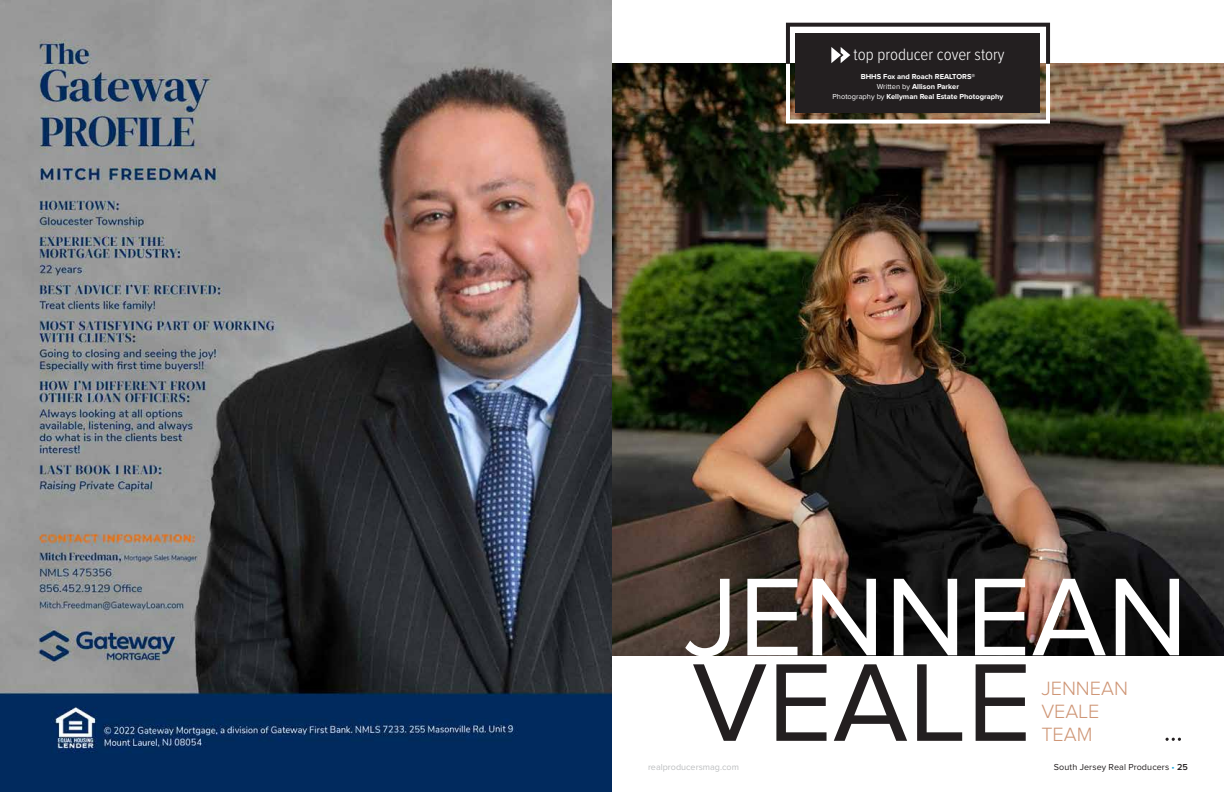
<style>
.page{position:relative;width:1224px;height:792px;background:#fff}
.page>*{position:absolute;margin:0;border:0;box-sizing:border-box;transform-origin:0 0}
.t1{font:114.7px "Proxima Nova";color:#fff}
.t2{font:114.7px "Proxima Nova";color:#231f20}
.t3{font:300 19.9px/23px "Proxima Nova";color:#cf9676}
.t4{font:300 17px "Proxima Nova Cond";color:#fff}
.t5{font:9px "Proxima Nova";letter-spacing:.01em;color:#231f20}
.t6{font:9px "Proxima Nova";color:#bcbec0}
.t7{font:700 7.5px/10px "Proxima Nova";color:#fff;text-align:center}
.s1{font-weight:400}
.s2{color:#19a8e0}
.s3{font-weight:600}
</style>
<div class="page">
<img style="left:0;top:0;width:612px;height:792px">
<img style="left:612px;top:64px;width:612px;height:591px">
<div style="left:796px;top:33px;width:244px;height:79px;background:#231f20"></div>
<svg style="left:831px;top:47px;width:19px;height:14px"></svg>
<svg style="left:1166px;top:738px;width:15px;height:3px"></svg>
<div style="left:786px;top:20px;width:264px;height:104px;border:4px solid #fff"></div>
<div style="left:786px;top:23px;width:264px;height:43px;border:4px solid #231f20"></div>
<h3 class="t4" style="left:854px;top:47px;width:153px">top producer cover story</h3>
<p class="t7" style="left:833px;top:72px;width:172px">BHHS Fox and Roach REALTORS®️<br><span class="s1">Written by</span> Allison Parker<br><span class="s1">Photography by</span> Kellyman Real Estate Photography</p>
<h1 class="t1" style="left:684px;top:551px;width:506px">JENNEAN</h1>
<h1 class="t2" style="left:692px;top:637px;width:341px">VEALE</h1>
<h2 class="t3" style="left:1041px;top:678px;width:88px">JENNEAN<br>VEALE<br>TEAM</h2>
<p class="t6" style="left:648px;top:762px;width:92px">realproducersmag.com</p>
<p class="t5" style="left:1054px;top:762px;width:136px">South Jersey Real Producers <span class="s2">•</span> <span class="s3">25</span></p>
</div>
